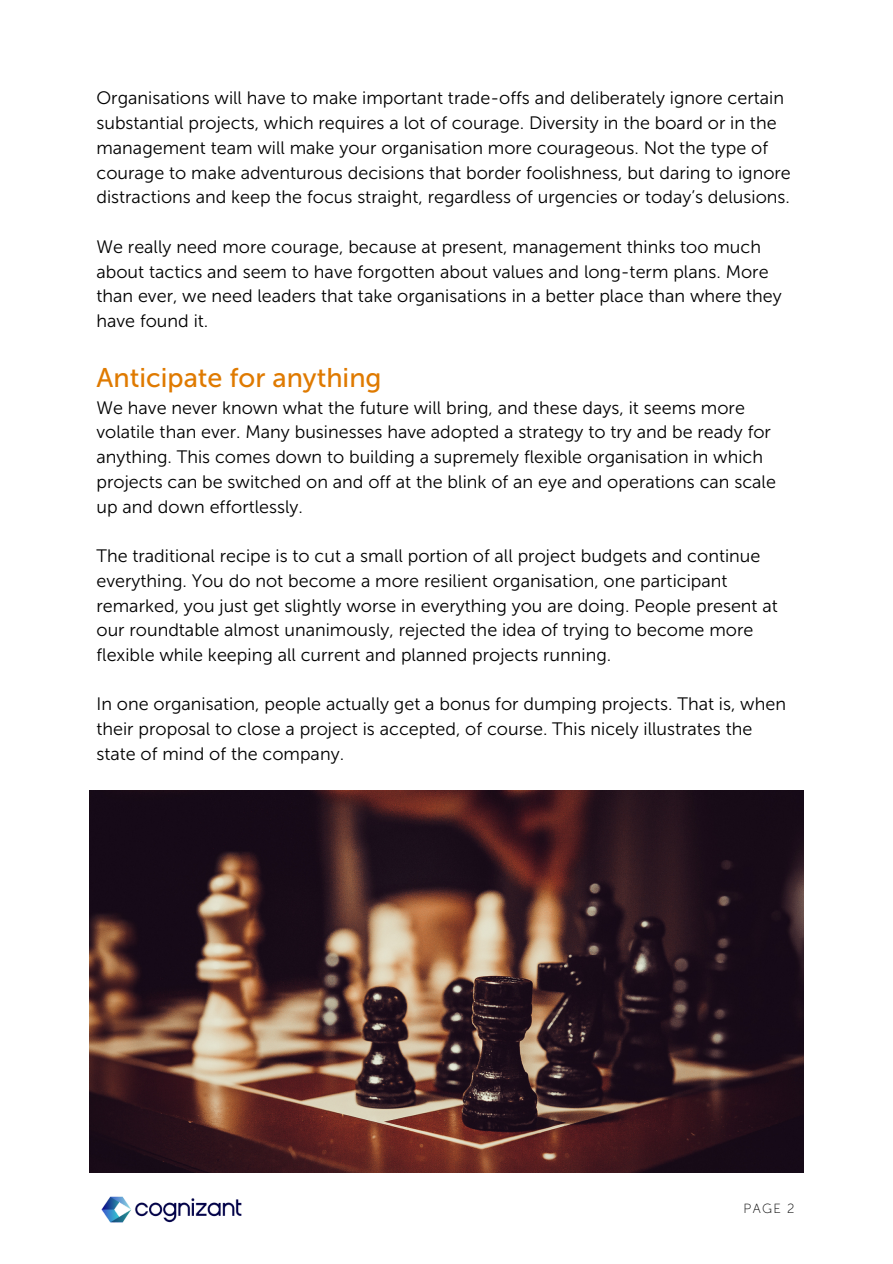
<style>
.page{position:relative;width:893px;height:1264px;background:#fff}
.page>*{position:absolute;margin:0;border:0;box-sizing:border-box;transform-origin:0 0}
.t1{font:27px "Museo Sans 500";color:#df7a00}
.t2{font:18px/24.8px "Museo Sans 300";color:#000}
.t3{font:13.2px "Museo Sans 100";color:#000}
</style>
<div class="page">
<img style="left:89px;top:790px;width:714px;height:382px">
<img style="left:101px;top:1196px;width:141px;height:27px">
<p class="t2" style="left:96px;top:86px;width:695px">Organisations will have to make important trade-offs and deliberately ignore certain substantial projects, which requires a lot of courage. Diversity in the board or in the management team will make your organisation more courageous. Not the type of courage to make adventurous decisions that border foolishness, but daring to ignore distractions and keep the focus straight, regardless of urgencies or today’s delusions.</p>
<p class="t2" style="left:96px;top:234px;width:687px">We really need more courage, because at present, management thinks too much about tactics and seem to have forgotten about values and long-term plans. More than ever, we need leaders that take organisations in a better place than where they have found it.</p>
<h1 class="t1" style="left:96px;top:361px;width:286px">Anticipate for anything</h1>
<p class="t2" style="left:96px;top:395px;width:681px">We have never known what the future will bring, and these days, it seems more volatile than ever. Many businesses have adopted a strategy to try and be ready for anything. This comes down to building a supremely flexible organisation in which projects can be switched on and off at the blink of an eye and operations can scale up and down effortlessly.</p>
<p class="t2" style="left:96px;top:543px;width:682px">The traditional recipe is to cut a small portion of all project budgets and continue everything. You do not become a more resilient organisation, one participant remarked, you just get slightly worse in everything you are doing. People present at our roundtable almost unanimously, rejected the idea of trying to become more flexible while keeping all current and planned projects running.</p>
<p class="t2" style="left:96px;top:692px;width:691px">In one organisation, people actually get a bonus for dumping projects. That is, when their proposal to close a project is accepted, of course. This nicely illustrates the state of mind of the company.</p>
<p class="t3" style="left:743px;top:1200px;width:53px">PAGE 2</p>
</div>
